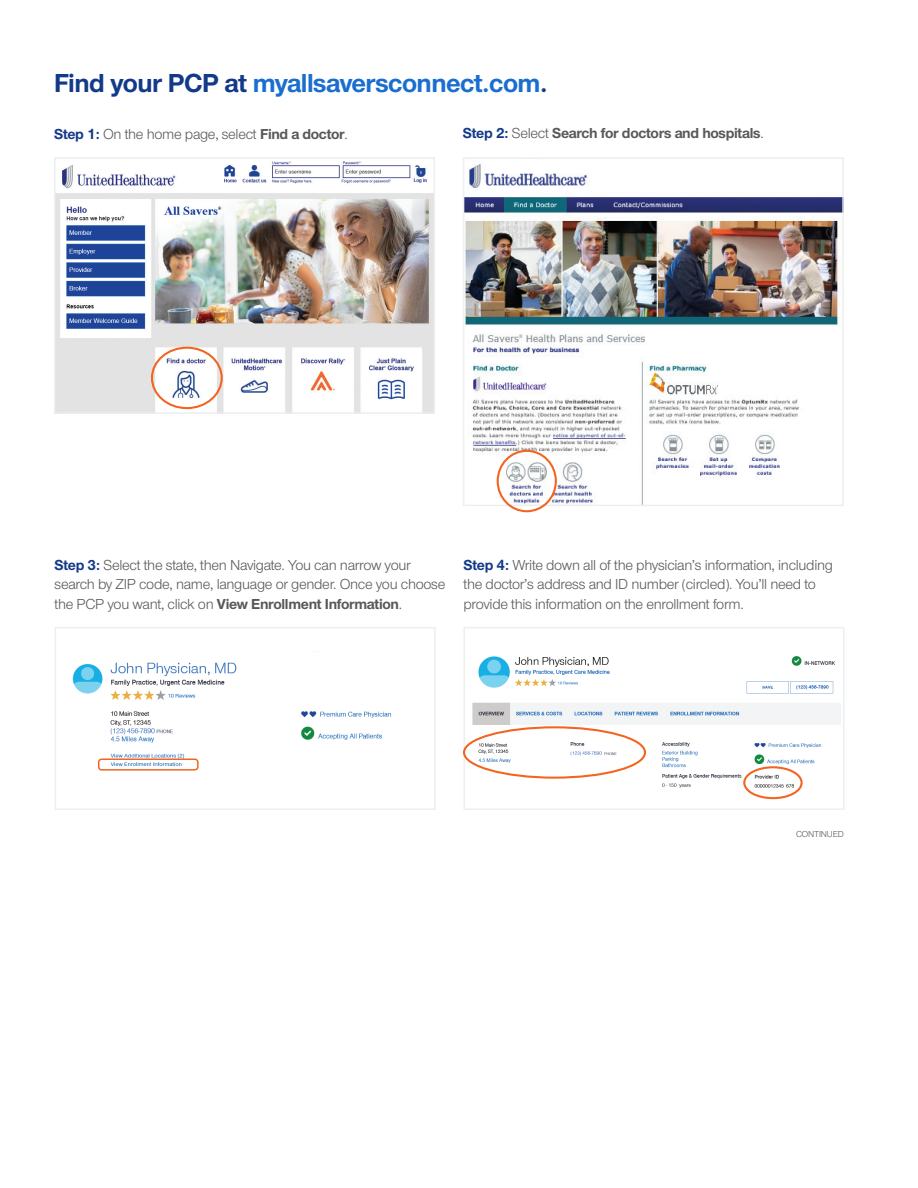
<style>
.page{position:relative;width:918px;height:1188px;background:#fff}
.page>*{position:absolute;margin:0;border:0;box-sizing:border-box;transform-origin:0 0}
.t1{font:700 27px "UHC Sans";letter-spacing:-.02em;color:#196ecf}
.t2{font:15px/19.5px "UHC Sans";letter-spacing:-.02em;color:#57585a}
.t3{font:700 15px "UHC Sans";letter-spacing:-.02em;color:#57585a}
.t4{font:9px "UHC Sans";letter-spacing:-.02em;color:#57585a}
.s1{color:#133a88}
.s2{font-weight:700;color:#133a88}
.s3{font-weight:700}
.s4{font-weight:400}
</style>
<div class="page">
<img style="left:467px;top:656px;width:374px;height:144px">
<div style="left:464px;top:627px;width:381px;height:183px;border:2px solid #eceeef"></div>
<div style="left:743px;top:766px;width:60px;height:33px;border:2px solid #f36421;border-radius:50%"></div>
<img style="left:72px;top:662px;width:320px;height:105px">
<div style="left:55px;top:627px;width:381px;height:183px;border:2px solid #eceeef"></div>
<div style="left:98px;top:758px;width:101px;height:13px;border:2px solid #f36421;border-radius:3px"></div>
<div style="left:463px;top:726px;width:183px;height:53px;border:2px solid #f36421;border-radius:50%"></div>
<img style="left:466px;top:164px;width:375px;height:339px">
<div style="left:463px;top:157px;width:381px;height:349px;border:2px solid #eceeef"></div>
<img style="left:57px;top:161px;width:375px;height:250px">
<div style="left:54px;top:157px;width:381px;height:257px;border:2px solid #eceeef"></div>
<div style="left:151px;top:347px;width:72px;height:62px;border:2px solid #f36421;border-radius:50%"></div>
<div style="left:497px;top:450px;width:60px;height:62px;border:2px solid #f36421;border-radius:50%"></div>
<h1 class="t1" style="left:54px;top:65px;width:495px"><span class="s1">Find your PCP at</span> myallsaversconnect.com<span class="s1">.</span></h1>
<p class="t2" style="left:54px;top:124px;width:295px"><span class="s2">Step 1:</span> On the home page, select <span class="s3">Find a doctor</span>.</p>
<p class="t3" style="left:463px;top:123px;width:302px"><span class="s1">Step 2:</span> <span class="s4">Select</span> Search for doctors and hospitals<span class="s4">.</span></p>
<p class="t2" style="left:55px;top:555px;width:392px"><span class="s2">Step 3:</span> Select the state, then Navigate. You can narrow your search by ZIP code, name, language or gender. Once you choose the PCP you want, click on <span class="s3">View Enrollment Information</span>.</p>
<p class="t2" style="left:464px;top:555px;width:371px"><span class="s2">Step 4:</span> Write down all of the physician’s information, including the doctor’s address and ID number (circled). You’ll need to provide this information on the enrollment form.</p>
<p class="t4" style="left:796px;top:828px;width:49px">CONTINUED</p>
</div>
